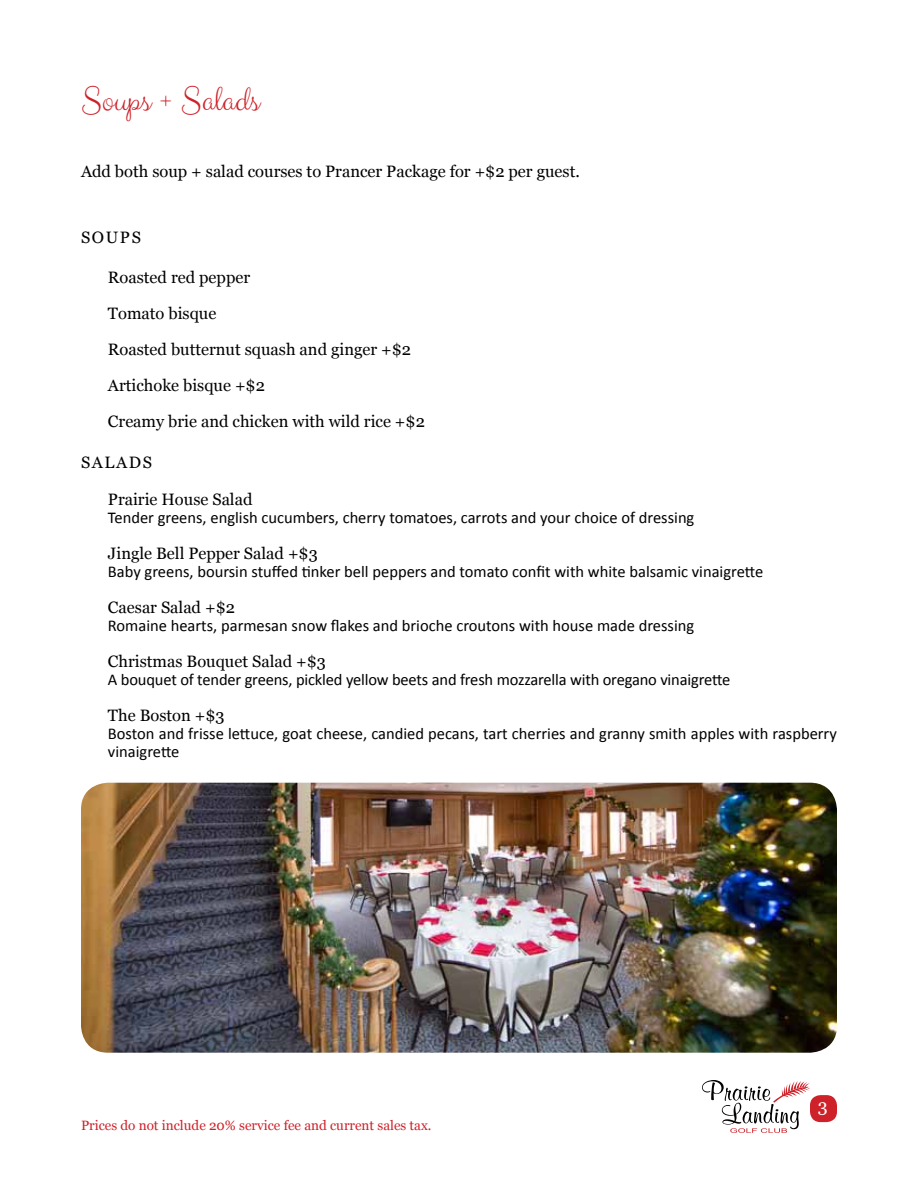
<style>
.page{position:relative;width:918px;height:1188px;background:#fff}
.page>*{position:absolute;margin:0;border:0;box-sizing:border-box;transform-origin:0 0}
.t1{font:36px "Clicker Script";color:#ce2129}
.t2{font:18px "Georgia";color:#fff}
.t3{font:16.5px/18px "Calibri";color:#000}
.t4{font:16.5px/36px "Georgia";color:#000101}
.t5{font:13.5px "Georgia";color:#ce2129}
</style>
<div class="page">
<svg style="left:702px;top:1080px;width:108px;height:53px"></svg>
<div style="left:810px;top:1095px;width:27px;height:27px;background:#ce2129;border-radius:10px"></div>
<img style="left:81px;top:783px;width:756px;height:270px">
<h1 class="t1" style="left:81px;top:77px;width:180px">Soups + Salads</h1>
<p class="t4" style="left:81px;top:153px;width:500px">Add both soup + salad courses to Prancer Package for +$2 per guest.</p>
<p class="t4" style="left:81px;top:220px;width:25px">SOUP</p>
<p class="t4" style="left:132px;top:220px;width:11px">S</p>
<p class="t4" style="left:108px;top:259px;width:318px">Roasted red pepper<br>Tomato bisque<br>Roasted butternut squash and ginger +$2<br>Artichoke bisque +$2<br>Creamy brie and chicken with wild rice +$2</p>
<p class="t4" style="left:81px;top:444px;width:25px">SALAD</p>
<p class="t4" style="left:143px;top:444px;width:11px">S</p>
<p class="t4" style="left:108px;top:482px;width:146px">Prairie House Salad</p>
<p class="t3" style="left:108px;top:509px;width:588px">Tender greens, english cucumbers, cherry tomatoes, carrots and your choice of dressing</p>
<p class="t4" style="left:108px;top:536px;width:211px">Jingle Bell Pepper Salad +$3</p>
<p class="t3" style="left:108px;top:563px;width:657px">Baby greens, boursin stuffed tinker bell peppers and tomato confit with white balsamic vinaigrette</p>
<p class="t4" style="left:108px;top:590px;width:129px">Caesar Salad +$2</p>
<p class="t3" style="left:108px;top:617px;width:588px">Romaine hearts, parmesan snow flakes and brioche croutons with house made dressing</p>
<p class="t4" style="left:108px;top:644px;width:219px">Christmas Bouquet Salad +$3</p>
<p class="t3" style="left:108px;top:671px;width:624px">A bouquet of tender greens, pickled yellow beets and fresh mozzarella with oregano vinaigrette</p>
<p class="t4" style="left:108px;top:698px;width:118px">The Boston +$3</p>
<p class="t3" style="left:108px;top:725px;width:730px">Boston and frisse lettuce, goat cheese, candied pecans, tart cherries and granny smith apples with raspberry vinaigrette</p>
<p class="t5" style="left:81px;top:1117px;width:352px">Prices do not include 20% service fee and current sales tax.</p>
<p class="t2" style="left:818px;top:1095px;width:11px">3</p>
</div>
